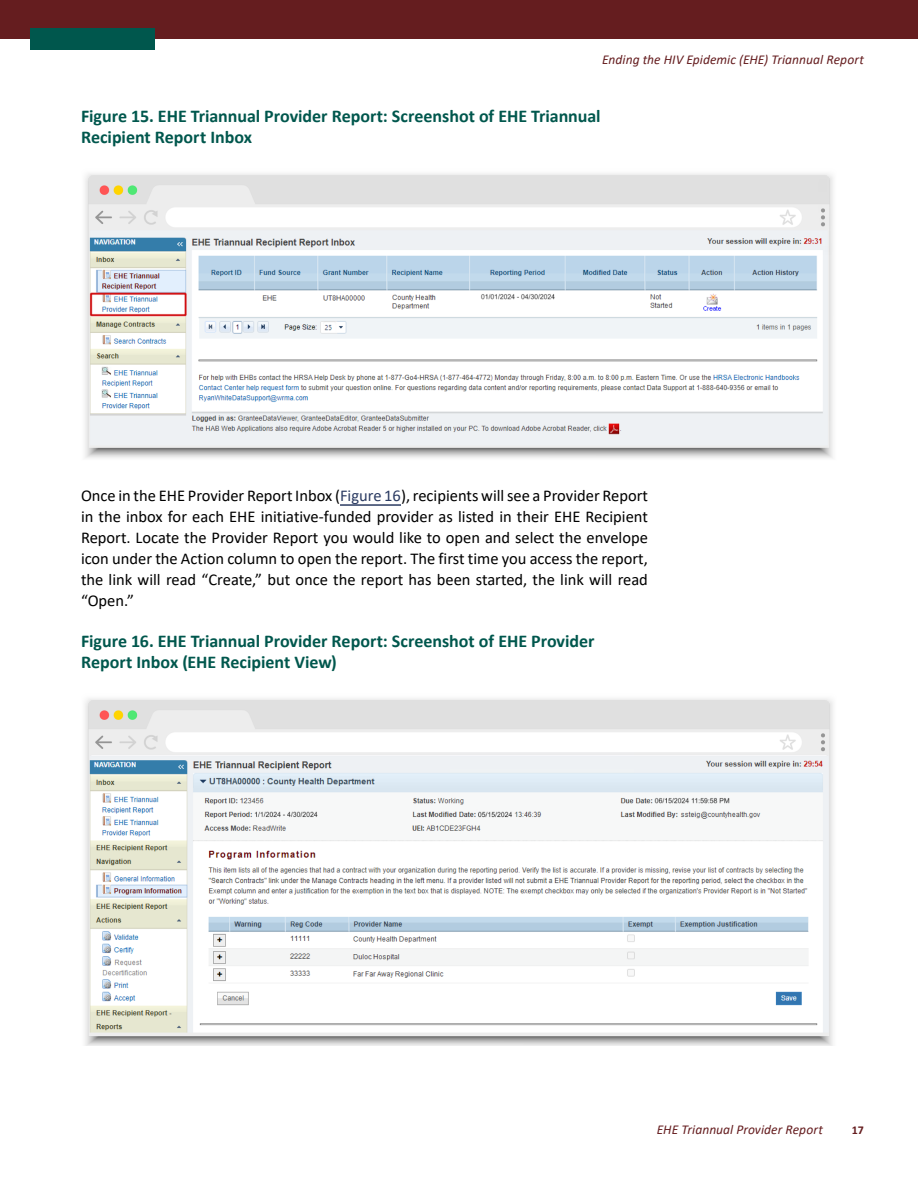
<style>
.page{position:relative;width:918px;height:1188px;background:#fff}
.page>*{position:absolute;margin:0;border:0;box-sizing:border-box;transform-origin:0 0}
.Figure_Titles{font:700 18px/21px "Calibri";color:#00574d}
.P_Body{font:16.5px/21px "Calibri";color:#000;text-align:justify}
.t1{font:italic 13.5px "Calibri";letter-spacing:.005em;color:#651d1f}
.t2{font:700 12px "Calibri";color:#651d1f}
.s1{color:#2b3b62}
</style>
<div class="page">
<div style="left:0;top:0;width:918px;height:39px;background:#651d1f"></div>
<div style="left:30px;top:28px;width:124px;height:21px;background:#00574d"></div>
<img style="left:85px;top:173px;width:748px;height:285px">
<hr style="left:340px;top:504px;width:61px;height:2px;background:#2b3b62">
<img style="left:85px;top:698px;width:748px;height:347px">
<p class="t1" style="left:602px;top:50px;width:263px">Ending the HIV Epidemic (EHE) Triannual Report</p>
<p class="Figure_Titles" style="left:81px;top:105px;width:521px">Figure 15. EHE Triannual Provider Report: Screenshot of EHE Triannual<br>Recipient Report Inbox</p>
<p class="P_Body" style="left:81px;top:484px;width:569px">Once in the EHE Provider Report Inbox (<span class="s1">Figure 16</span>), recipients will see a Provider Report in the inbox for each EHE initiative-funded provider as listed in their EHE Recipient Report. Locate the Provider Report you would like to open and select the envelope icon under the Action column to open the report. The first time you access the report, the link will read “Create,” but once the report has been started, the link will read “Open.”</p>
<p class="Figure_Titles" style="left:81px;top:630px;width:515px">Figure 16. EHE Triannual Provider Report: Screenshot of EHE Provider<br>Report Inbox (EHE Recipient View)</p>
<p class="t1" style="left:657px;top:1120px;width:168px">EHE Triannual Provider Report</p>
<p class="t2" style="left:852px;top:1121px;width:14px">17</p>
</div>
